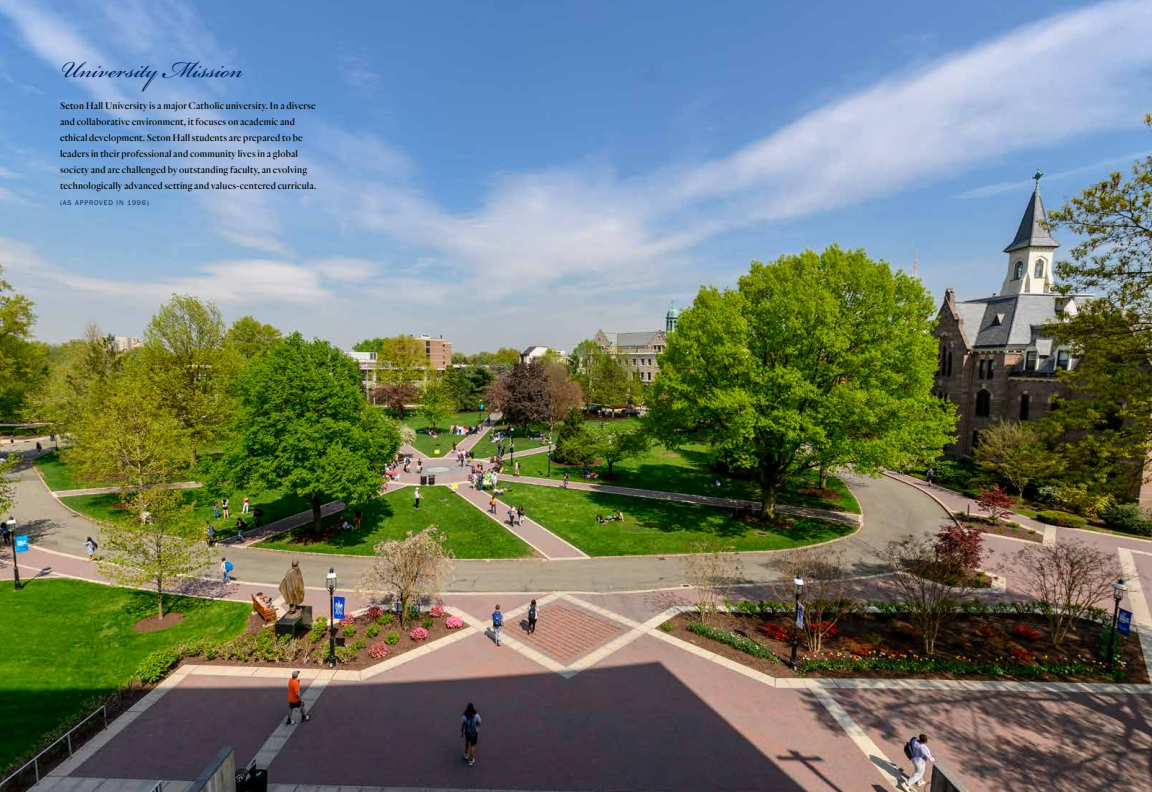
<style>
.page{position:relative;width:1152px;height:792px;background:#fff}
.page>*{position:absolute;margin:0;border:0;box-sizing:border-box;transform-origin:0 0}
.t1{font:36px "Bickham Script Pro";letter-spacing:.005em;color:#00205c}
.t2{font:500 10px/16px "Quarto";letter-spacing:.02em;color:#000}
.t3{font:7px "Franklin Gothic URW Boo";letter-spacing:.12em;color:#00205c}
</style>
<div class="page">
<img style="left:0;top:0;width:1152px;height:792px">
<h1 class="t1" style="left:60px;top:44px;width:184px">Univerity Mision</h1>
<p class="t2" style="left:60px;top:98px;width:258px">Seton Hall University is a major Catholic university. In a diverse and collaborative environment, it focuses on academic and ethical development. Seton Hall students are prepared to be leaders in their professional and community lives in a global society and are challenged by outstanding faculty, an evolving technologically advanced setting and values-centered curricula.</p>
<p class="t3" style="left:60px;top:198px;width:91px">(AS APPROVED IN 1996)</p>
</div>
